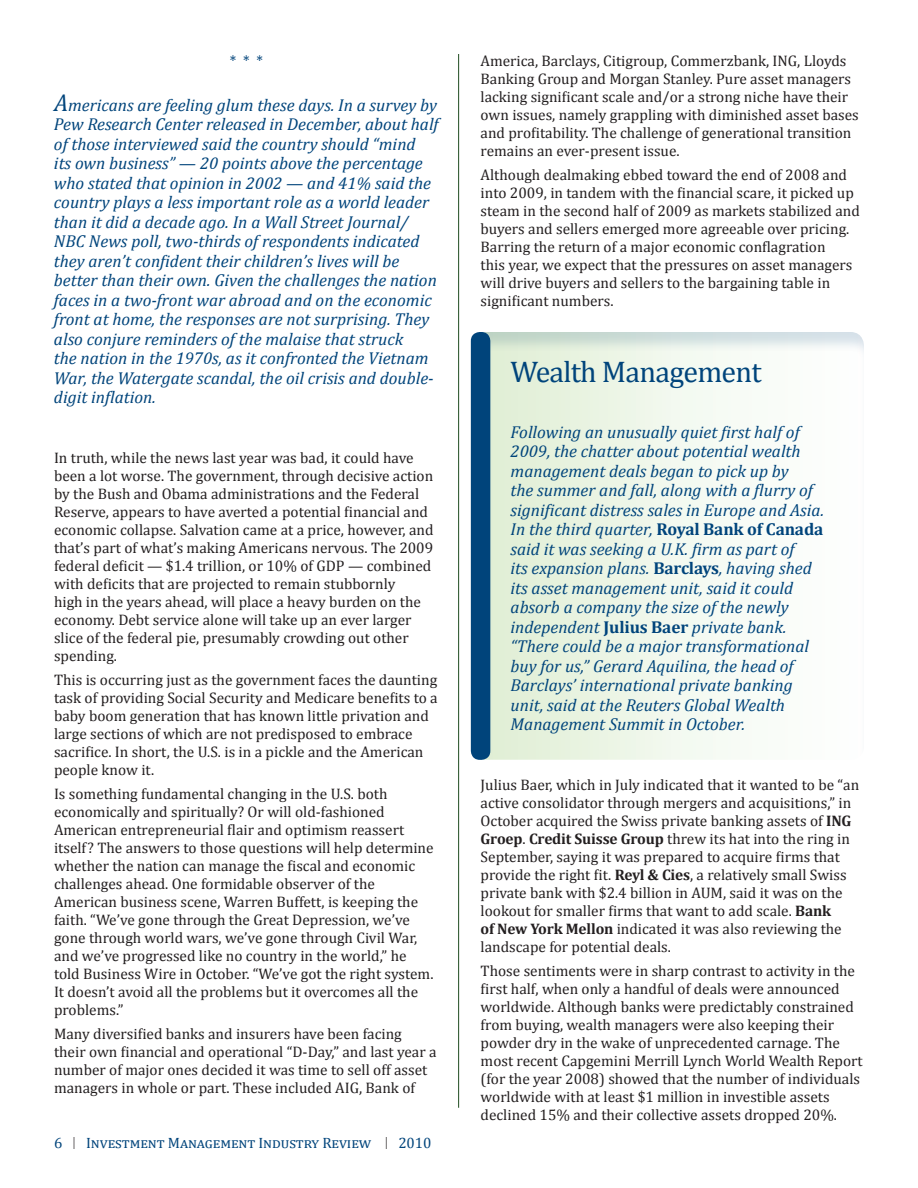
<style>
.page{position:relative;width:918px;height:1188px;background:#fff}
.page>*{position:absolute;margin:0;border:0;box-sizing:border-box;transform-origin:0 0}
.sm_caps_2{font:30px "Cambria";letter-spacing:-.025em;color:#00447b}
.opener_222{font:italic 17.25px/19.5px "Cambria";color:#00447b}
.opening_paragraph{font:italic 17.25px/19.5px "Cambria";color:#00447b}
.texty{font:15.3px/18px "Cambria";color:#231f20}
.texty-2{font:15.3px "Cambria";color:#00447b}
.folio{font:15px "Cambria";letter-spacing:-.005em;color:#00447b}
.s1{font-size:24px}
.s2{font-family:"Optima";font-size:12px;color:#231f20}
.s3{font-weight:700;font-style:normal}
.s4{font-weight:700}
</style>
<div class="page">
<div style="left:470px;top:331px;width:394px;height:429px;background:#00447b;opacity:.16"></div>
<div style="left:471px;top:332px;width:19px;height:428px;background:#00447b;border-radius:9px"></div>
<hr style="left:458px;top:54px;width:1px;height:1054px;background:#214d22">
<p class="texty-2" style="left:230px;top:52px;width:35px">* * *</p>
<p class="opener_222" style="left:54px;top:95px;width:386px"><span class="s1">A</span>mericans are feeling glum these days. In a survey by Pew Research Center released in December, about half of those interviewed said the country should “mind<br>its own business” — 20 points above the percentage who stated that opinion in 2002 — and 41% said the country plays a less important role as a world leader than it did a decade ago. In a Wall Street Journal/ NBC News poll, two-thirds of respondents indicated they aren’t confident their children’s lives will be better than their own. Given the challenges the nation faces in a two-front war abroad and on the economic front at home, the responses are not surprising. They also conjure reminders of the malaise that struck<br>the nation in the 1970s, as it confronted the Vietnam War, the Watergate scandal, the oil crisis and double&shy;digit inflation.</p>
<p class="texty" style="left:54px;top:449px;width:381px">In truth, while the news last year was bad, it could have been a lot worse. The government, through decisive action by the Bush and Obama administrations and the Federal Reserve, appears to have averted a potential financial and economic collapse. Salvation came at a price, however, and that’s part of what’s making Americans nervous. The 2009 federal deficit — $1.4 trillion, or 10% of GDP — combined with deficits that are projected to remain stubbornly<br>high in the years ahead, will place a heavy burden on the economy. Debt service alone will take up an ever larger slice of the federal pie, presumably crowding out other spending.</p>
<p class="texty" style="left:54px;top:671px;width:385px">This is occurring just as the government faces the daunting task of providing Social Security and Medicare benefits to a baby boom generation that has known little privation and large sections of which are not predisposed to embrace sacrifice. In short, the U.S. is in a pickle and the American people know it.</p>
<p class="texty" style="left:54px;top:785px;width:381px">Is something fundamental changing in the U.S. both economically and spiritually? Or will old-fashioned American entrepreneurial flair and optimism reassert itself? The answers to those questions will help determine whether the nation can manage the fiscal and economic challenges ahead. One formidable observer of the American business scene, Warren Buffett, is keeping the faith. “We’ve gone through the Great Depression, we’ve gone through world wars, we’ve gone through Civil War, and we’ve progressed like no country in the world,” he told Business Wire in October. “We’ve got the right system.<br>It doesn’t avoid all the problems but it overcomes all the problems.”</p>
<p class="texty" style="left:54px;top:1025px;width:384px">Many diversified banks and insurers have been facing their own financial and operational “D-Day,” and last year a number of major ones decided it was time to sell off asset managers in whole or part. These included AIG, Bank of</p>
<p class="folio" style="left:54px;top:1134px;width:379px">6 <span class="s2">|</span> Investment Management Industry Review <span class="s2">|</span> 2010</p>
<p class="texty" style="left:481px;top:52px;width:380px">America, Barclays, Citigroup, Commerzbank, ING, Lloyds Banking Group and Morgan Stanley. Pure asset managers lacking significant scale and/or a strong niche have their own issues, namely grappling with diminished asset bases and profitability. The challenge of generational transition remains an ever-present issue.</p>
<p class="texty" style="left:481px;top:166px;width:381px">Although dealmaking ebbed toward the end of 2008 and into 2009, in tandem with the financial scare, it picked up steam in the second half of 2009 as markets stabilized and buyers and sellers emerged more agreeable over pricing.<br>Barring the return of a major economic conflagration<br>this year, we expect that the pressures on asset managers will drive buyers and sellers to the bargaining table in significant numbers.</p>
<p class="sm_caps_2" style="left:511px;top:355px;width:253px">Wealth Management</p>
<p class="opening_paragraph" style="left:511px;top:422px;width:315px">Following an unusually quiet first half of 2009, the chatter about potential wealth management deals began to pick up by<br>the summer and fall, along with a flurry of significant distress sales in Europe and Asia.<br>In the third quarter, <span class="s3">Royal Bank of Canada </span>said it was seeking a U.K. firm as part of<br>its expansion plans. <span class="s3">Barclays</span>, having shed its asset management unit, said it could absorb a company the size of the newly independent <span class="s3">Julius Baer</span> private bank. “There could be a major transformational buy for us,” Gerard Aquilina, the head of Barclays’ international private banking unit, said at the Reuters Global Wealth Management Summit in October.</p>
<p class="texty" style="left:481px;top:776px;width:380px">Julius Baer, which in July indicated that it wanted to be “an active consolidator through mergers and acquisitions,” in October acquired the Swiss private banking assets of <span class="s4">ING Groep</span>. <span class="s4">Credit Suisse Group</span> threw its hat into the ring in September, saying it was prepared to acquire firms that provide the right fit. <span class="s4">Reyl &amp; Cies</span>, a relatively small Swiss private bank with $2.4 billion in AUM, said it was on the lookout for smaller firms that want to add scale. <span class="s4">Bank<br>of New York Mellon</span> indicated it was also reviewing the landscape for potential deals.</p>
<p class="texty" style="left:481px;top:962px;width:384px">Those sentiments were in sharp contrast to activity in the first half, when only a handful of deals were announced worldwide. Although banks were predictably constrained from buying, wealth managers were also keeping their powder dry in the wake of unprecedented carnage. The most recent Capgemini Merrill Lynch World Wealth Report (for the year 2008) showed that the number of individuals worldwide with at least $1 million in investible assets declined 15% and their collective assets dropped 20%.</p>
</div>
